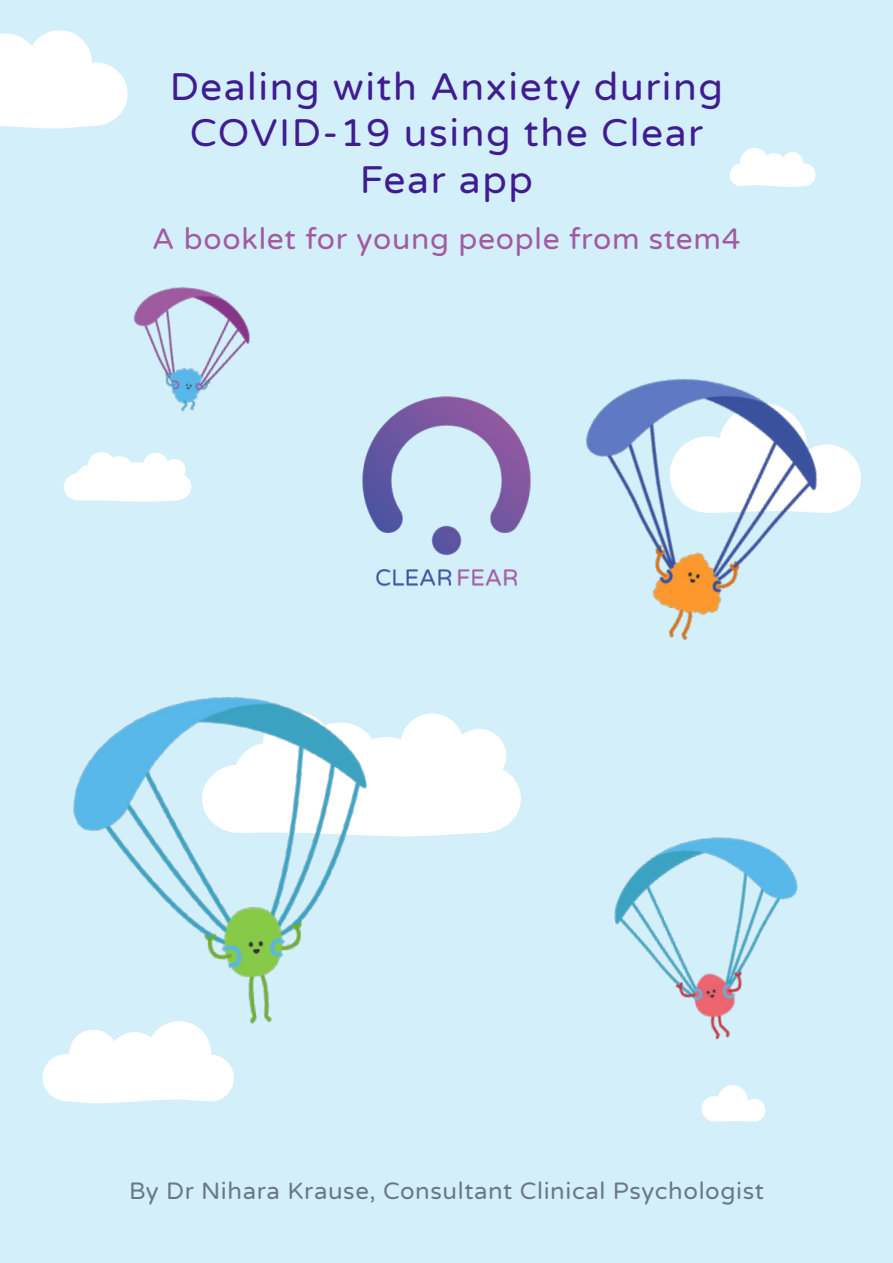
<style>
.page{position:relative;width:893px;height:1263px;background:#d3effa}
.page>*{position:absolute;margin:0;border:0;box-sizing:border-box;transform-origin:0 0}
.t1{font:39px/46.8px "Varela Round";letter-spacing:.04em;color:#401c91;text-align:center}
.t2{font:30px "Varela Round";letter-spacing:.025em;color:#a25aa0}
.t3{font:24px "Varela Round";letter-spacing:.025em;color:#6a7883}
</style>
<div class="page">
<svg style="left:397px;top:713px;width:124px;height:124px"></svg>
<svg style="left:64px;top:452px;width:127px;height:50px"></svg>
<svg style="left:847px;top:451px;width:14px;height:55px"></svg>
<svg style="left:701px;top:1085px;width:64px;height:37px"></svg>
<img style="left:362px;top:396px;width:169px;height:191px">
<img style="left:586px;top:378px;width:261px;height:263px">
<img style="left:73px;top:697px;width:324px;height:327px">
<img style="left:133px;top:287px;width:117px;height:125px">
<img style="left:614px;top:837px;width:184px;height:203px">
<svg style="left:43px;top:1021px;width:191px;height:82px"></svg>
<svg style="left:0;top:30px;width:128px;height:99px"></svg>
<svg style="left:730px;top:148px;width:85px;height:39px"></svg>
<p class="t1" style="left:170px;top:64px;width:555px">Dealing with Anxiety during<br>COVID-19 using the Clear<br>Fear app</p>
<p class="t2" style="left:152px;top:222px;width:590px">A booklet for young people from stem4</p>
<p class="t3" style="left:129px;top:1177px;width:636px">By Dr Nihara Krause, Consultant Clinical Psychologist</p>
</div>
